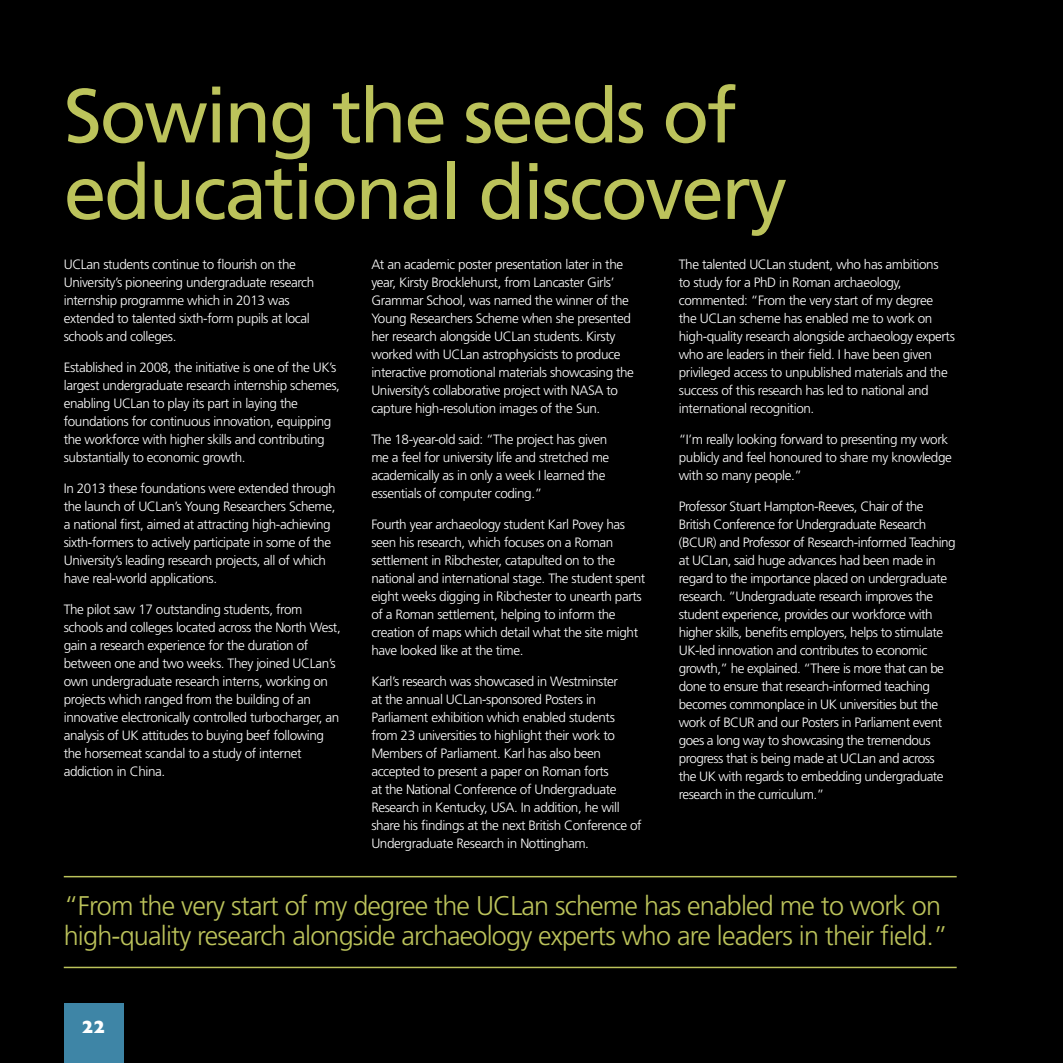
<style>
.page{position:relative;width:1063px;height:1063px;background:#000}
.page>*{position:absolute;margin:0;border:0;box-sizing:border-box;transform-origin:0 0}
.t1{font:76.5px/76.5px "Frutiger LT";letter-spacing:-.03em;color:#bcc35b}
.t2{font:300 27px/30px "Frutiger LT";letter-spacing:-.03em;color:#bcc35b}
.t3{font:800 18px "Humanist 521 BT";color:#fff}
.t4{font:300 13.5px/18px "Frutiger LT";letter-spacing:-.03em;color:#fff}
</style>
<div class="page">
<hr style="left:64px;top:876px;width:893px;height:1px;background:#bcc35b">
<hr style="left:64px;top:967px;width:893px;height:1px;background:#bcc35b">
<div style="left:64px;top:1003px;width:59px;height:60px;background:#3e85a6"></div>
<h1 class="t1" style="left:64px;top:78px;width:725px">Sowing the seeds of educational discovery</h1>
<p class="t4" style="left:64px;top:256px;width:252px">UCLan students continue to flourish on the University’s pioneering undergraduate research internship programme which in 2013 was extended to talented sixth-form pupils at local schools and colleges.</p>
<p class="t4" style="left:64px;top:359px;width:278px">Established in 2008, the initiative is one of the UK’s largest undergraduate research internship schemes, enabling UCLan to play its part in laying the foundations for continuous innovation, equipping the workforce with higher skills and contributing substantially to economic growth.</p>
<p class="t4" style="left:64px;top:479px;width:273px">In 2013 these foundations were extended through the launch of UCLan’s Young Researchers Scheme, a national first, aimed at attracting high-achieving sixth-formers to actively participate in some of the University’s leading research projects, all of which have real-world applications.</p>
<p class="t4" style="left:64px;top:600px;width:279px">The pilot saw 17 outstanding students, from schools and colleges located across the North West, gain a research experience for the duration of between one and two weeks. They joined UCLan’s own undergraduate research interns, working on projects which ranged from the building of an innovative electronically controlled turbocharger, an analysis of UK attitudes to buying beef following the horsemeat scandal to a study of internet addiction in China.</p>
<p class="t4" style="left:371px;top:256px;width:264px">At an academic poster presentation later in the year, Kirsty Brocklehurst, from Lancaster Girls’ Grammar School, was named the winner of the Young Researchers Scheme when she presented her research alongside UCLan students. Kirsty worked with UCLan astrophysicists to produce interactive promotional materials showcasing the University’s collaborative project with NASA to capture high-resolution images of the Sun.</p>
<p class="t4" style="left:371px;top:431px;width:240px">The 18-year-old said: “The project has given me a feel for university life and stretched me academically as in only a week I learned the essentials of computer coding.”</p>
<p class="t4" style="left:371px;top:515px;width:276px">Fourth year archaeology student Karl Povey has seen his research, which focuses on a Roman settlement in Ribchester, catapulted on to the national and international stage. The student spent eight weeks digging in Ribchester to unearth parts of a Roman settlement, helping to inform the creation of maps which detail what the site might have looked like at the time.</p>
<p class="t4" style="left:371px;top:672px;width:272px">Karl’s research was showcased in Westminster<br>at the annual UCLan-sponsored Posters in Parliament exhibition which enabled students from 23 universities to highlight their work to Members of Parliament. Karl has also been accepted to present a paper on Roman forts<br>at the National Conference of Undergraduate Research in Kentucky, USA. In addition, he will share his findings at the next British Conference of Undergraduate Research in Nottingham.</p>
<p class="t4" style="left:679px;top:256px;width:278px">The talented UCLan student, who has ambitions<br>to study for a PhD in Roman archaeology, commented: “From the very start of my degree<br>the UCLan scheme has enabled me to work on high-quality research alongside archaeology experts who are leaders in their field. I have been given privileged access to unpublished materials and the success of this research has led to national and international recognition.</p>
<p class="t4" style="left:679px;top:430px;width:275px">“I’m really looking forward to presenting my work publicly and feel honoured to share my knowledge with so many people.”</p>
<p class="t4" style="left:679px;top:497px;width:278px">Professor Stuart Hampton-Reeves, Chair of the British Conference for Undergraduate Research (BCUR) and Professor of Research-informed Teaching at UCLan, said huge advances had been made in regard to the importance placed on undergraduate research. “Undergraduate research improves the student experience, provides our workforce with higher skills, benefits employers, helps to stimulate UK-led innovation and contributes to economic growth,” he explained. “There is more that can be done to ensure that research-informed teaching becomes commonplace in UK universities but the work of BCUR and our Posters in Parliament event goes a long way to showcasing the tremendous progress that is being made at UCLan and across<br>the UK with regards to embedding undergraduate research in the curriculum.”</p>
<h2 class="t2" style="left:64px;top:891px;width:886px">“From the very start of my degree the UCLan scheme has enabled me to work on high-quality research alongside archaeology experts who are leaders in their field.”</h2>
<h3 class="t3" style="left:82px;top:1016px;width:25px">22</h3>
</div>
